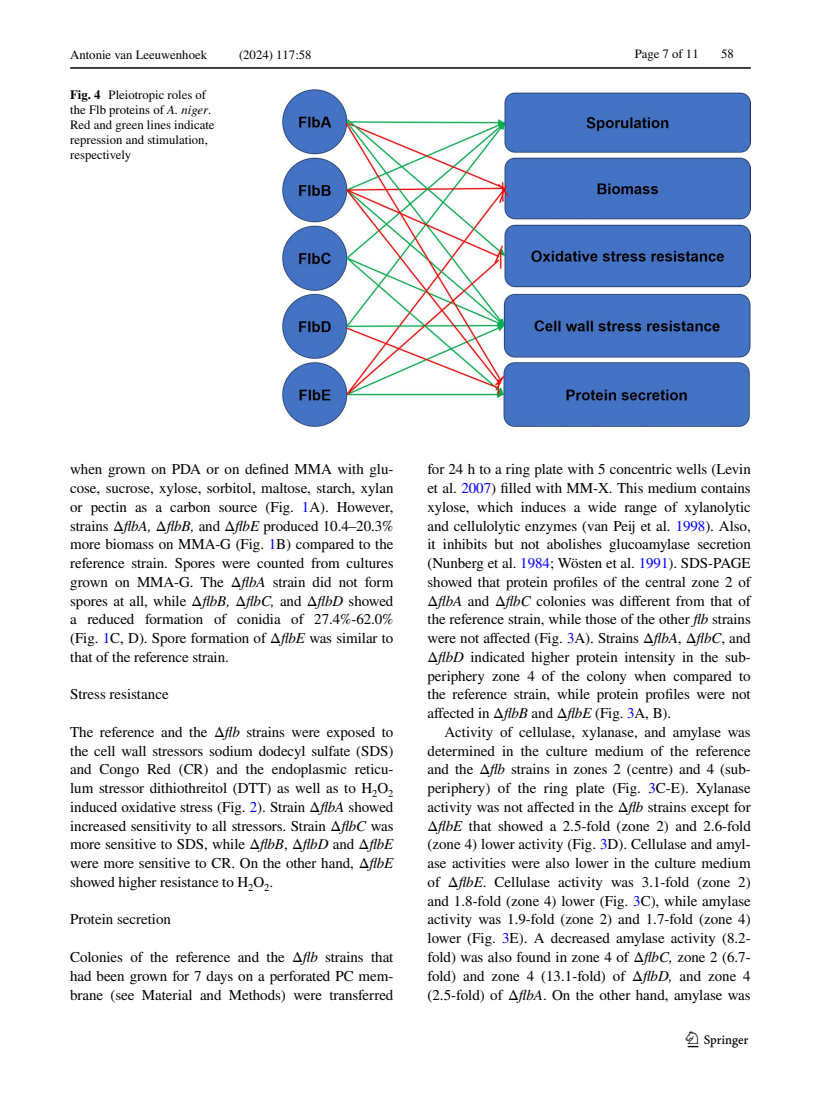
<style>
.page{position:relative;width:821px;height:1106px;background:#fff}
.page>*{position:absolute;margin:0;border:0;box-sizing:border-box;transform-origin:0 0}
.t1{font:22.5px "Springnew Regular 3";color:#000}
.t2{font:15px/18.8px "STIX";letter-spacing:-.005em;color:#000;text-align:justify}
.t3{font:12.75px/15px "STIX";color:#000}
.s1{font-weight:700}
.s2{font-style:italic}
.s3{color:#00f}
</style>
<div class="page">
<hr style="left:70px;top:67px;width:680px;height:2px;background:#000">
<img style="left:283px;top:89px;width:467px;height:337px">
<p class="t3" style="left:70px;top:48px;width:138px">Antonie van Leeuwenhoek</p>
<p class="t3" style="left:239px;top:48px;width:74px">(2024) 117:58</p>
<p class="t3" style="left:70px;top:88px;width:146px"><span class="s1">Fig. 4</span> Pleiotropic roles of the Flb proteins of <span class="s2">A. niger</span>.<br>Red and green lines indicate repression and stimulation, respectively</p>
<p class="t3" style="left:635px;top:47px;width:65px">Page 7 of 11</p>
<p class="t3" style="left:721px;top:47px;width:14px">58</p>
<p class="t2" style="left:70px;top:461px;width:325px">when grown on PDA or on defined MMA with glu&shy;cose, sucrose, xylose, sorbitol, maltose, starch, xylan or pectin as a carbon source (Fig. <span class="s3">1</span>A). However, strains Δ<span class="s2">flbA,</span> Δ<span class="s2">flbB,</span> and Δ<span class="s2">flbE</span> produced 10.4–20.3% more biomass on MMA-G (Fig. <span class="s3">1</span>B) compared to the reference strain. Spores were counted from cultures grown on MMA-G. The Δ<span class="s2">flbA</span> strain did not form spores at all, while Δ<span class="s2">flbB,</span> Δ<span class="s2">flbC,</span> and Δ<span class="s2">flbD</span> showed a reduced formation of conidia of 27.4%-62.0% (Fig. <span class="s3">1</span>C, D). Spore formation of Δ<span class="s2">flbE</span> was similar to that of the reference strain.</p>
<p class="t2" style="left:70px;top:686px;width:100px">Stress resistance</p>
<p class="t2" style="left:70px;top:723px;width:325px">The reference and the Δ<span class="s2">flb</span> strains were exposed to the cell wall stressors sodium dodecyl sulfate (SDS) and Congo Red (CR) and the endoplasmic reticu&shy;lum stressor dithiothreitol (DTT) as well as to H<sub>2</sub>O<sub>2 </sub>induced oxidative stress (Fig. <span class="s3">2</span>). Strain Δ<span class="s2">flbA</span> showed increased sensitivity to all stressors. Strain Δ<span class="s2">flbC</span> was more sensitive to SDS, while Δ<span class="s2">flbB</span>, Δ<span class="s2">flbD</span> and Δ<span class="s2">flbE </span>were more sensitive to CR. On the other hand, Δ<span class="s2">flbE </span>showed higher resistance to H<sub>2</sub>O<sub>2</sub>.</p>
<p class="t2" style="left:70px;top:911px;width:102px">Protein secretion</p>
<p class="t2" style="left:70px;top:948px;width:325px">Colonies of the reference and the Δ<span class="s2">flb</span> strains that had been grown for 7 days on a perforated PC mem&shy;brane (see Material and Methods) were transferred</p>
<p class="t2" style="left:427px;top:461px;width:325px">for 24 h to a ring plate with 5 concentric wells (Levin et al. <span class="s3">2007</span>) filled with MM-X. This medium contains xylose, which induces a wide range of xylanolytic and cellulolytic enzymes (van Peij et al. <span class="s3">1998</span>). Also, it inhibits but not abolishes glucoamylase secretion (Nunberg et al. <span class="s3">1984</span>; Wösten et al. <span class="s3">1991</span>). SDS-PAGE showed that protein profiles of the central zone 2 of Δ<span class="s2">flbA</span> and Δ<span class="s2">flbC</span> colonies was different from that of the reference strain, while those of the other <span class="s2">flb</span> strains were not affected (Fig. <span class="s3">3</span>A). Strains Δ<span class="s2">flbA</span>, Δ<span class="s2">flbC</span>, and Δ<span class="s2">flbD</span> indicated higher protein intensity in the sub&shy;periphery zone 4 of the colony when compared to the reference strain, while protein profiles were not affected in Δ<span class="s2">flbB</span> and Δ<span class="s2">flbE</span> (Fig. <span class="s3">3</span>A, B).</p>
<p class="t2" style="left:427px;top:723px;width:325px;text-indent:17px">Activity of cellulase, xylanase, and amylase was determined in the culture medium of the reference and the Δ<span class="s2">flb</span> strains in zones 2 (centre) and 4 (sub&shy;periphery) of the ring plate (Fig. <span class="s3">3</span>C-E). Xylanase activity was not affected in the Δ<span class="s2">flb</span> strains except for Δ<span class="s2">flbE</span> that showed a 2.5-fold (zone 2) and 2.6-fold (zone 4) lower activity (Fig. <span class="s3">3</span>D). Cellulase and amyl&shy;ase activities were also lower in the culture medium of Δ<span class="s2">flbE</span>. Cellulase activity was 3.1-fold (zone 2) and 1.8-fold (zone 4) lower (Fig. <span class="s3">3</span>C), while amylase activity was 1.9-fold (zone 2) and 1.7-fold (zone 4) lower (Fig. <span class="s3">3</span>E). A decreased amylase activity (8.2- fold) was also found in zone 4 of Δ<span class="s2">flbC,</span> zone 2 (6.7- fold) and zone 4 (13.1-fold) of Δ<span class="s2">flbD,</span> and zone 4 (2.5-fold) of Δ<span class="s2">flbA</span>. On the other hand, amylase was</p>
<h1 class="t1" style="left:687px;top:1031px;width:62px">1 3</h1>
</div>
